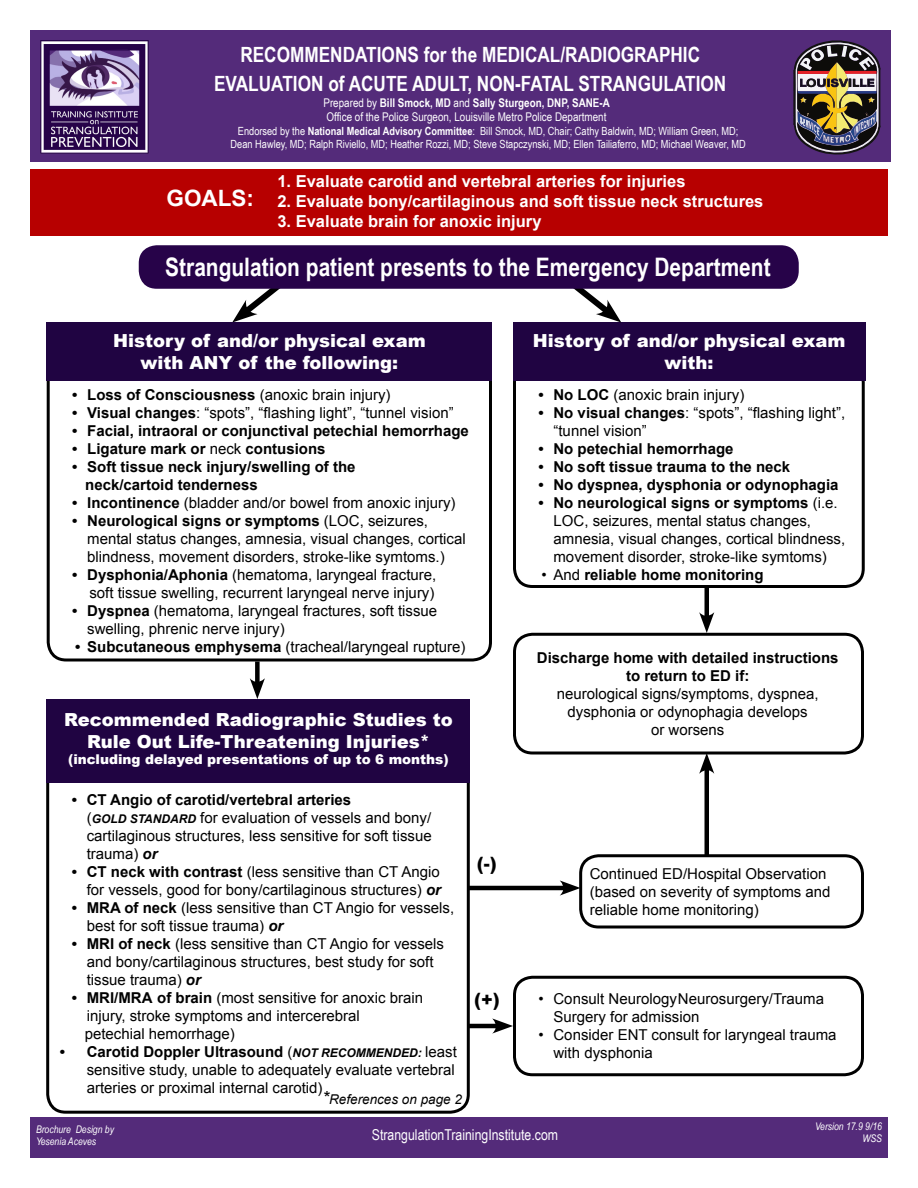
<style>
.page{position:relative;width:918px;height:1188px;background:#fff}
.page>*{position:absolute;margin:0;border:0;box-sizing:border-box;transform-origin:0 0}
.t1{font:700 25.5px "Arial Narrow";color:#fff}
.t2{font:700 22.5px "Arial";color:#fff}
.t3{font:700 21px/28.5px "Arial Narrow";color:#fff;text-align:center}
.t4{font:900 18px/21.6px "Arial";color:#fff;text-align:center}
.t5{font:900 18px "Arial";color:#000}
.t6{font:700 16.5px "Arial";color:#fff}
.t7{font:15px/18px "Arial";color:#000}
.t8{font:700 15px "Arial";color:#000}
.t9{font:15px "Arial Narrow";color:#fff}
.t10{font:900 13.5px "Arial";color:#fff}
.t11{font:italic 13.5px "Arial";color:#000}
.t12{font:12px "Arial Narrow";color:#fff}
.t13{font:700 12px "Arial Narrow";color:#fff}
.t14{font:11.25px "Arial Narrow";color:#fff}
.t15{font:italic 10.5px/12.6px "Arial Narrow";color:#fff;text-align:right}
.s1{font-weight:400}
.s2{font-weight:700}
.s3{font-weight:700;font-style:italic;font-size:12px}
.s4{font-weight:700;font-style:italic}
.s5{font-size:18px}
</style>
<div class="page">
<div style="left:30px;top:30px;width:861px;height:132px;background:#542b7a"></div>
<div style="left:30px;top:1118px;width:858px;height:40px;background:#542b7a"></div>
<img style="left:40px;top:40px;width:108px;height:114px">
<svg style="left:793px;top:40px;width:88px;height:115px;background:#6a5d5b"></svg>
<div style="left:46px;top:736px;width:424px;height:378px;border:3px solid #000;border-radius:18px"></div>
<div style="left:513px;top:363px;width:352px;height:225px;border:3px solid #000;border-radius:18px"></div>
<div style="left:30px;top:170px;width:858px;height:66px;background:#b70000"></div>
<div style="left:47px;top:350px;width:445px;height:312px;border:3px solid #000;border-radius:18px"></div>
<div style="left:513px;top:322px;width:352px;height:59px;background:#200442"></div>
<div style="left:47px;top:699px;width:423px;height:84px;background:#200442"></div>
<div style="left:579px;top:854px;width:285px;height:74px;border:3px solid #000;border-radius:18px"></div>
<div style="left:513px;top:976px;width:351px;height:100px;border:3px solid #000;border-radius:18px"></div>
<div style="left:513px;top:633px;width:351px;height:122px;border:3px solid #000;border-radius:18px"></div>
<svg style="left:574px;top:289px;width:47px;height:33px"></svg>
<svg style="left:232px;top:289px;width:47px;height:33px"></svg>
<div style="left:139px;top:245px;width:660px;height:44px;background:#270349;border-radius:18px"></div>
<div style="left:255px;top:662px;width:5px;height:24px;background:#000"></div>
<svg style="left:250px;top:678px;width:15px;height:21px"></svg>
<hr style="left:468px;top:1024px;width:32px;height:4px;background:#000">
<svg style="left:492px;top:1018px;width:21px;height:16px"></svg>
<hr style="left:468px;top:886px;width:100px;height:4px;background:#000">
<svg style="left:560px;top:880px;width:20px;height:16px"></svg>
<hr style="left:705px;top:586px;width:4px;height:34px;background:#000">
<svg style="left:699px;top:612px;width:15px;height:21px"></svg>
<div style="left:47px;top:322px;width:445px;height:59px;background:#200442"></div>
<hr style="left:705px;top:766px;width:4px;height:90px;background:#000">
<svg style="left:699px;top:753px;width:15px;height:21px"></svg>
<h3 class="t3" style="left:214px;top:39px;width:514px">RECOMMENDATIONS for the MEDICAL/RADIOGRAPHIC<br>EVALUATION of ACUTE ADULT, NON-FATAL STRANGULATION</h3>
<p class="t13" style="left:323px;top:93px;width:288px"><span class="s1">Prepared by</span> Bill Smock, MD <span class="s1">and</span> Sally Sturgeon, DNP, SANE-A</p>
<p class="t12" style="left:326px;top:108px;width:282px">Office of the Police Surgeon, Louisville Metro Police Department</p>
<p class="t14" style="left:238px;top:122px;width:502px">Endorsed by the <span class="s2">National Medical Advisory Committee</span>: Bill Smock, MD, Chair; Cathy Baldwin, MD; William Green, MD;</p>
<p class="t14" style="left:231px;top:136px;width:517px">Dean Hawley, MD; Ralph Riviello, MD; Heather Rozzi, MD; Steve Stapczynski, MD; Ellen Tailiaferro, MD; Michael Weaver, MD</p>
<p class="t2" style="left:166px;top:183px;width:89px">GOALS:</p>
<p class="t6" style="left:277px;top:170px;width:410px">1. Evaluate carotid and vertebral arteries for injuries</p>
<p class="t6" style="left:277px;top:190px;width:487px">2. Evaluate bony/cartilaginous and soft tissue neck structures</p>
<p class="t6" style="left:277px;top:210px;width:266px">3. Evaluate brain for anoxic injury</p>
<p class="t1" style="left:165px;top:248px;width:607px">Strangulation patient presents to the Emergency Department</p>
<p class="t4" style="left:113px;top:329px;width:314px">History of and/or physical exam</p>
<p class="t4" style="left:141px;top:351px;width:259px">with ANY of the following:</p>
<p class="t8" style="left:72px;top:385px;width:320px">• Loss of Consciousness <span class="s1">(anoxic brain injury)</span></p>
<p class="t7" style="left:72px;top:404px;width:383px"><span class="s2">• Visual changes</span>: “spots”, “flashing light”, “tunnel vision”</p>
<p class="t8" style="left:72px;top:421px;width:398px">• Facial, intraoral or conjunctival petechial hemorrhage</p>
<p class="t8" style="left:72px;top:439px;width:255px">• Ligature mark or <span class="s1">neck</span> contusions</p>
<p class="t8" style="left:72px;top:457px;width:285px">• Soft tissue neck injury/swelling of the</p>
<p class="t8" style="left:85px;top:475px;width:174px">neck/cartoid tenderness</p>
<p class="t7" style="left:72px;top:494px;width:385px"><span class="s2">• Incontinence</span> (bladder and/or bowel from anoxic injury)</p>
<p class="t7" style="left:87px;top:512px;width:380px;text-indent:-15px"><span class="s2">• Neurological signs or symptoms</span> (LOC, seizures, mental status changes, amnesia, visual changes, cortical blindness, movement disorders, stroke-like symtoms.)</p>
<p class="t7" style="left:72px;top:566px;width:366px"><span class="s2">• Dysphonia/Aphonia</span> (hematoma, laryngeal fracture,</p>
<p class="t7" style="left:89px;top:584px;width:347px">soft tissue swelling, recurrent laryngeal nerve injury)</p>
<p class="t7" style="left:87px;top:602px;width:352px;text-indent:-15px"><span class="s2">• Dyspnea</span> (hematoma, laryngeal fractures, soft tissue swelling, phrenic nerve injury)</p>
<p class="t7" style="left:75px;top:638px;width:392px"><span class="s2">• Subcutaneous emphysema</span> (tracheal/laryngeal rupture)</p>
<p class="t4" style="left:64px;top:708px;width:390px">Recommended Radiographic Studies to<br>Rule Out Life-Threatening Injuries*</p>
<p class="t10" style="left:68px;top:749px;width:382px">(including delayed presentations of up to 6 months)</p>
<p class="t7" style="left:87px;top:790px;width:347px;text-indent:-15px"><span class="s2">• CT Angio of carotid/vertebral arteries<br></span>(<span class="s3">GOLD STANDARD</span> for evaluation of vessels and bony/ cartilaginous structures, less sensitive for soft tissue trauma) <span class="s4">or</span></p>
<p class="t7" style="left:72px;top:862px;width:371px;text-align:right"><span class="s2">• CT neck with contrast</span> (less sensitive than CT Angio for vessels, good for bony/cartilaginous structures) <span class="s4">or</span></p>
<p class="t7" style="left:87px;top:898px;width:369px;text-indent:-15px"><span class="s2">• MRA of neck</span> (less sensitive than CT Angio for vessels, best for soft tissue trauma) <span class="s4">or</span></p>
<p class="t7" style="left:87px;top:934px;width:359px;text-indent:-15px"><span class="s2">• MRI of neck</span> (less sensitive than CT Angio for vessels and bony/cartilaginous structures, best study for soft tissue trauma) <span class="s4">or</span></p>
<p class="t7" style="left:87px;top:988px;width:338px;text-indent:-15px"><span class="s2">• MRI/MRA of brain</span> (most sensitive for anoxic brain injury, stroke symptoms and intercerebral</p>
<p class="t7" style="left:85px;top:1024px;width:152px">petechial hemorrhage)</p>
<p class="t7" style="left:87px;top:1042px;width:372px;text-indent:-27px"><span class="s2">• Carotid Doppler Ultrasound</span> (<span class="s3">NOT RECOMMENDED:</span> least sensitive study, unable to adequately evaluate vertebral arteries or proximal internal carotid)</p>
<p class="t11" style="left:322px;top:1091px;width:141px"><span class="s5">*</span>References on page 2</p>
<p class="t5" style="left:477px;top:851px;width:21px">(-)</p>
<p class="t5" style="left:474px;top:987px;width:27px">(+)</p>
<p class="t4" style="left:533px;top:329px;width:314px">History of and/or physical exam with:</p>
<p class="t7" style="left:538px;top:386px;width:207px"><span class="s2">• No LOC</span> (anoxic brain injury)</p>
<p class="t7" style="left:554px;top:404px;width:293px;text-indent:-15px"><span class="s2">• No visual changes</span>: “spots”, “flashing light”, “tunnel vision”</p>
<p class="t8" style="left:538px;top:439px;width:197px">• No petechial hemorrhage</p>
<p class="t8" style="left:538px;top:457px;width:253px">• No soft tissue trauma to the neck</p>
<p class="t8" style="left:538px;top:475px;width:302px">• No dyspnea, dysphonia or odynophagia</p>
<p class="t7" style="left:554px;top:494px;width:293px;text-indent:-15px"><span class="s2">• No neurological signs or symptoms</span> (i.e.<br>LOC, seizures, mental status changes, amnesia, visual changes, cortical blindness, movement disorder, stroke-like symtoms)</p>
<p class="t8" style="left:542px;top:565px;width:224px"><span class="s1">• And</span> reliable home monitoring</p>
<p class="t8" style="left:537px;top:648px;width:303px">Discharge home with detailed instructions</p>
<p class="t8" style="left:626px;top:666px;width:125px">to return to ED if:</p>
<p class="t7" style="left:557px;top:685px;width:263px;text-align:center">neurological signs/symptoms, dyspnea, dysphonia or odynophagia develops</p>
<p class="t7" style="left:651px;top:721px;width:75px">or worsens</p>
<p class="t7" style="left:590px;top:865px;width:238px">Continued ED/Hospital Observation</p>
<p class="t7" style="left:590px;top:883px;width:242px">(based on severity of symptoms and</p>
<p class="t7" style="left:590px;top:901px;width:171px">reliable home monitoring)</p>
<p class="t7" style="left:554px;top:990px;width:272px;text-indent:-15px">• Consult NeurologyNeurosurgery/Trauma<br>Surgery for admission</p>
<p class="t7" style="left:554px;top:1026px;width:285px;text-indent:-15px">• Consider ENT consult for laryngeal trauma with dysphonia</p>
<p class="t15" style="left:36px;top:1122px;width:80px;text-align:left">Brochure Design by<br>Yesenia Aceves</p>
<p class="t9" style="left:372px;top:1124px;width:188px">StrangulationTrainingInstitute.com</p>
<p class="t15" style="left:815px;top:1119px;width:68px">Version 17.9 9/16<br>WSS</p>
</div>
